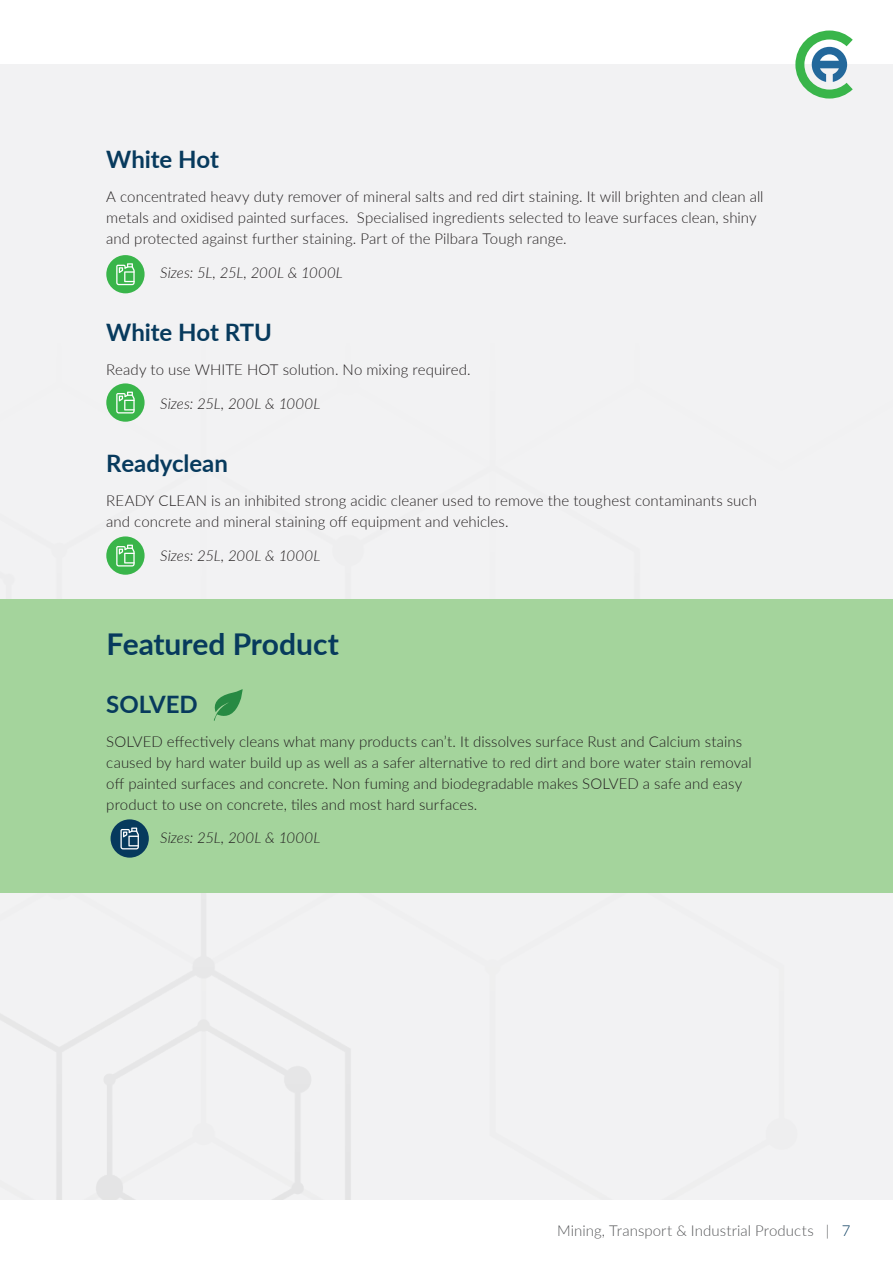
<style>
.page{position:relative;width:893px;height:1263px;background:#fff}
.page>*{position:absolute;margin:0;border:0;box-sizing:border-box;transform-origin:0 0}
.t1{font:700 30px "Lato";letter-spacing:-.005em;color:#073a5d}
.t2{font:700 24px "Lato";letter-spacing:-.005em;color:#073a5d}
.t3{font:300 15px/21px "Lato";letter-spacing:.005em;color:#231f20}
.t4{font:italic 300 15px "Lato";color:#231f20}
.t5{font:300 15px "Lato";letter-spacing:.005em;color:#58595b}
.s1{color:#073a5d}
</style>
<div class="page">
<div style="left:0;top:65px;width:893px;height:1135px;background:#f2f2f3"></div>
<svg style="left:795px;top:31px;width:58px;height:68px"></svg>
<div style="left:0;top:600px;width:893px;height:293px;background:#a4d49c"></div>
<div style="left:106px;top:255px;width:39px;height:38px;background:#39b54a;border-radius:50%"></div>
<svg style="left:116px;top:263px;width:19px;height:22px"></svg>
<div style="left:106px;top:383px;width:39px;height:39px;background:#39b54a;border-radius:50%"></div>
<svg style="left:116px;top:392px;width:19px;height:21px"></svg>
<div style="left:106px;top:536px;width:39px;height:39px;background:#39b54a;border-radius:50%"></div>
<svg style="left:116px;top:545px;width:19px;height:21px"></svg>
<div style="left:111px;top:819px;width:38px;height:39px;background:#073a5d;border-radius:50%"></div>
<svg style="left:120px;top:827px;width:19px;height:22px"></svg>
<svg style="left:214px;top:689px;width:29px;height:32px"></svg>
<h2 class="t2" style="left:106px;top:142px;width:114px">White Hot</h2>
<p class="t3" style="left:106px;top:185px;width:659px">A concentrated heavy duty remover of mineral salts and red dirt staining. It will brighten and clean all metals and oxidised painted surfaces. Specialised ingredients selected to leave surfaces clean, shiny and protected against further staining. Part of the Pilbara Tough range.</p>
<p class="t4" style="left:160px;top:262px;width:184px">Sizes: 5L, 25L, 200L &amp; 1000L</p>
<h2 class="t2" style="left:106px;top:315px;width:167px">White Hot RTU</h2>
<p class="t3" style="left:106px;top:358px;width:366px">Ready to use WHITE HOT solution. No mixing required.</p>
<p class="t4" style="left:160px;top:393px;width:162px">Sizes: 25L, 200L &amp; 1000L</p>
<h2 class="t2" style="left:106px;top:446px;width:123px">Readyclean</h2>
<p class="t3" style="left:106px;top:489px;width:652px">READY CLEAN is an inhibited strong acidic cleaner used to remove the toughest contaminants such and concrete and mineral staining off equipment and vehicles.</p>
<p class="t4" style="left:160px;top:545px;width:162px">Sizes: 25L, 200L &amp; 1000L</p>
<h1 class="t1" style="left:107px;top:622px;width:234px">Featured Product</h1>
<h2 class="t2" style="left:106px;top:686px;width:93px">SOLVED</h2>
<p class="t3" style="left:106px;top:730px;width:647px">SOLVED effectively cleans what many products can’t. It dissolves surface Rust and Calcium stains caused by hard water build up as well as a safer alternative to red dirt and bore water stain removal off painted surfaces and concrete. Non fuming and biodegradable makes SOLVED a safe and easy product to use on concrete, tiles and most hard surfaces.</p>
<p class="t4" style="left:160px;top:827px;width:162px">Sizes: 25L, 200L &amp; 1000L</p>
<p class="t5" style="left:557px;top:1220px;width:295px">Mining, Transport &amp; Industrial Products | <span class="s1">7</span></p>
</div>
